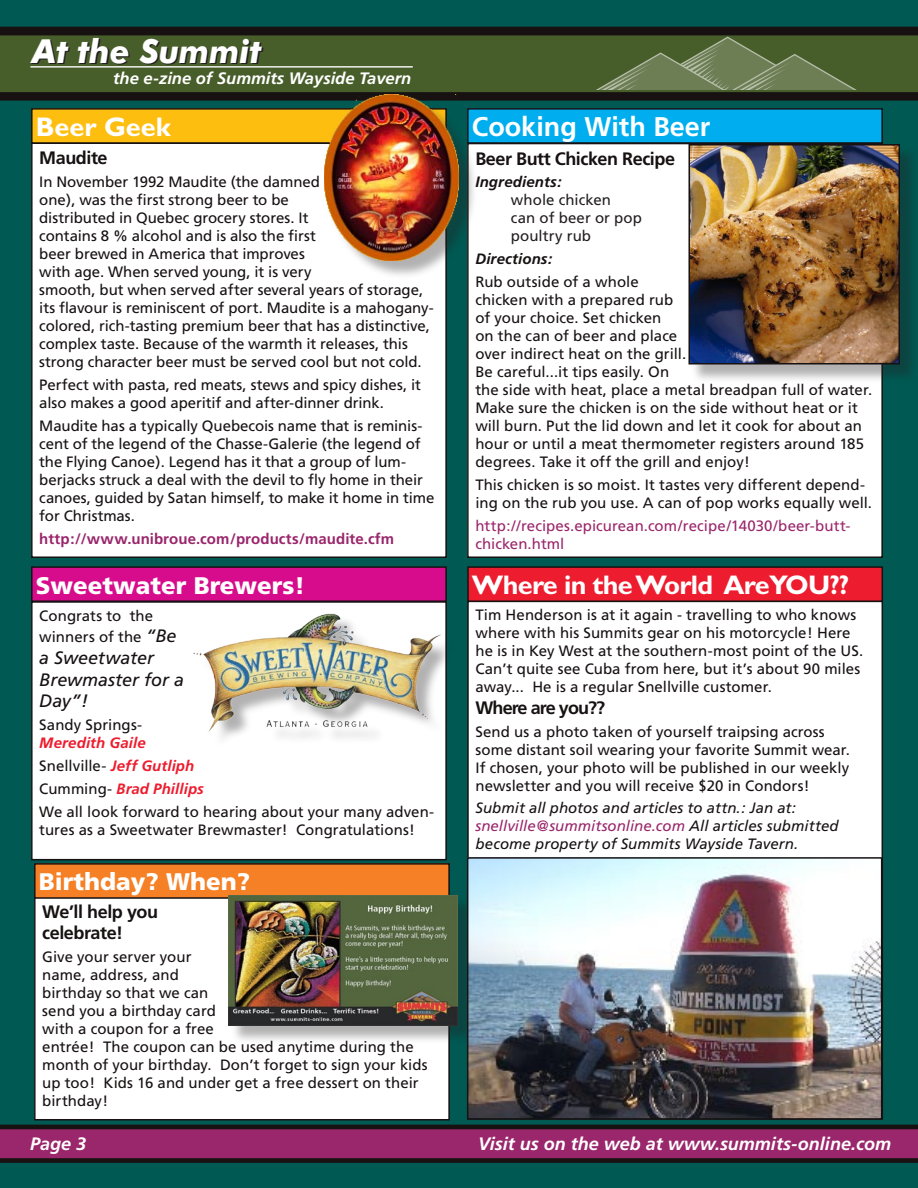
<style>
.page{position:relative;width:918px;height:1188px;background:#005953}
.page>*{position:absolute;margin:0;border:0;box-sizing:border-box;transform-origin:0 0}
.t1{font:italic 700 33.15px "Futura BT";color:#fff}
.News_Box_Titles{font:700 27px "Gill Sans";letter-spacing:-.025em;color:#fff}
.News_Box_Titles-2{font:700 27px "Frutiger";color:#fff}
.News_Box_Titles-3{font:700 27px "Gill Sans";color:#fff}
.News_Box_Titles-4{font:900 24px "Frutiger";color:#fff}
.Heads_in_Shorts{font:700 18px/21.6px "Frutiger";letter-spacing:-.025em;color:#171112}
.Footer_Type{font:italic 700 18px "Frutiger";color:#fff}
.Feature{font:italic 18px/21.6px "Frutiger";color:#171112}
.Heads_in_Shorts-2{font:700 18px "Frutiger";letter-spacing:-.05em;color:#171112}
.t2{font:italic 700 16.5px "Frutiger";color:#fff}
.Feature-2{font:15px/18px "Frutiger";color:#171112}
.Feature-3{font:italic 15px/18px "Frutiger";letter-spacing:.005em;color:#171112}
.Feature-4{font:15px/18px "Frutiger";color:#9a266b}
.Feature-5{font:700 15px "Frutiger";letter-spacing:.005em;color:#9a266b}
.feature_-_recipe_-_ingred_list{font:15px "Frutiger";letter-spacing:.005em;color:#231f20}
.Feature-6{font:italic 700 15px "Frutiger";letter-spacing:.01em;color:#171112}
.Feature-7{font:italic 700 15px "Frutiger";letter-spacing:.005em;color:#ed1c2e}
.s1{font-style:italic;font-size:18px}
.s2{font-weight:700;font-style:italic;color:#ed1c2e}
.s3{font-weight:400;font-style:normal;color:#171112}
.s4{color:#9a266b}
</style>
<div class="page">
<svg style="left:0;top:1125px;width:918px;height:38px;background:#7a2155"></svg>
<div style="left:0;top:27px;width:918px;height:74px;background:#171112"></div>
<svg style="left:0;top:34px;width:918px;height:60px;background:#435728"></svg>
<hr style="left:30px;top:66px;width:383px;height:2px;background:#fff">
<svg style="left:567px;top:36px;width:324px;height:54px;background:#5b6e40"></svg>
<div style="left:32px;top:143px;width:414px;height:414px;background:#fff"></div>
<div style="left:31px;top:142px;width:416px;height:416px;border:2px solid #171112"></div>
<div style="left:32px;top:109px;width:414px;height:34px;background:#febe10"></div>
<div style="left:31px;top:108px;width:416px;height:36px;border:2px solid #171112"></div>
<div style="left:468px;top:144px;width:414px;height:413px;background:#fff"></div>
<div style="left:468px;top:109px;width:414px;height:34px;background:#00aeef"></div>
<div style="left:467px;top:108px;width:416px;height:36px;border:2px solid #171112"></div>
<div style="left:35px;top:897px;width:414px;height:223px;background:#fff"></div>
<div style="left:34px;top:896px;width:416px;height:224px;border:2px solid #171112"></div>
<div style="left:35px;top:864px;width:414px;height:34px;background:#f58025"></div>
<div style="left:34px;top:863px;width:416px;height:36px;border:2px solid #171112"></div>
<div style="left:229px;top:896px;width:249px;height:149px;background:#231f20;opacity:.35"></div>
<img style="left:228px;top:895px;width:230px;height:130px">
<div style="left:468px;top:601px;width:414px;height:518px;background:#fff"></div>
<div style="left:468px;top:567px;width:414px;height:34px;background:#ed1c2e"></div>
<div style="left:467px;top:566px;width:416px;height:36px;border:2px solid #171112"></div>
<img style="left:470px;top:860px;width:409px;height:257px">
<div style="left:467px;top:857px;width:415px;height:263px;border:2px solid #171112"></div>
<div style="left:689px;top:145px;width:229px;height:240px;background:#231f20;opacity:.35"></div>
<img style="left:691px;top:147px;width:206px;height:214px">
<div style="left:688px;top:144px;width:212px;height:220px;border:2px solid #171112"></div>
<div style="left:326px;top:95px;width:153px;height:185px;background:#231f20;opacity:.35"></div>
<img style="left:325px;top:94px;width:134px;height:166px">
<div style="left:32px;top:602px;width:414px;height:258px;background:#fff"></div>
<div style="left:31px;top:601px;width:416px;height:259px;border:2px solid #171112"></div>
<div style="left:32px;top:567px;width:414px;height:34px;background:#d60c8c"></div>
<div style="left:31px;top:566px;width:416px;height:36px;border:2px solid #171112"></div>
<div style="left:197px;top:614px;width:261px;height:134px;background:#231f20;opacity:.35"></div>
<img style="left:193px;top:610px;width:252px;height:128px">
<p class="t1" style="left:32px;top:31px;width:231px">At the Summit</p>
<p class="t2" style="left:113px;top:68px;width:300px">the e-zine of Summits Wayside Tavern</p>
<p class="News_Box_Titles-3" style="left:36px;top:111px;width:136px">Beer Geek</p>
<p class="Heads_in_Shorts" style="left:39px;top:147px;width:70px">Maudite</p>
<p class="Feature-2" style="left:39px;top:173px;width:396px">In November 1992 Maudite (the damned<br>one), was the first strong beer to be<br>distributed in Quebec grocery stores. It<br>contains 8 % alcohol and is also the first<br>beer brewed in America that improves<br>with age. When served young, it is very<br>smooth, but when served after several years of storage, its flavour is reminiscent of port. Maudite is a mahogany&shy;colored, rich-tasting premium beer that has a distinctive, complex taste. Because of the warmth it releases, this strong character beer must be served cool but not cold.</p>
<p class="Feature-2" style="left:39px;top:376px;width:383px">Perfect with pasta, red meats, stews and spicy dishes, it also makes a good aperitif and after-dinner drink.</p>
<p class="Feature-2" style="left:39px;top:417px;width:397px">Maudite has a typically Quebecois name that is reminis&shy;cent of the legend of the Chasse-Galerie (the legend of the Flying Canoe). Legend has it that a group of lum&shy;berjacks struck a deal with the devil to fly home in their canoes, guided by Satan himself, to make it home in time for Christmas.</p>
<p class="Feature-5" style="left:39px;top:530px;width:356px">http://www.unibroue.com/products/maudite.cfm</p>
<p class="News_Box_Titles-4" style="left:36px;top:571px;width:271px">Sweetwater Brewers!</p>
<p class="Feature-2" style="left:39px;top:605px;width:139px;line-height:21.6px">Congrats to the winners of the <span class="s1">“Be</span></p>
<p class="Feature" style="left:39px;top:647px;width:146px">a Sweetwater<br>Brewmaster for a<br>Day”!</p>
<p class="Feature-2" style="left:39px;top:716px;width:108px">Sandy Springs-<br><span class="s2">Meredith Gaile</span></p>
<p class="Feature-2" style="left:39px;top:757px;width:157px">Snellville- <span class="s2">Jeff Gutliph</span></p>
<p class="Feature-7" style="left:39px;top:780px;width:166px"><span class="s3">Cumming-</span> Brad Phillips</p>
<p class="Feature-2" style="left:39px;top:802px;width:396px">We all look forward to hearing about your many adven&shy;tures as a Sweetwater Brewmaster! Congratulations!</p>
<p class="News_Box_Titles-4" style="left:39px;top:868px;width:213px">Birthday? When?</p>
<p class="Heads_in_Shorts" style="left:42px;top:901px;width:117px">We’ll help you celebrate!</p>
<p class="Feature-2" style="left:42px;top:948px;width:387px">Give your server your<br>name, address, and<br>birthday so that we can<br>send you a birthday card<br>with a coupon for a free<br>entrée! The coupon can be used anytime during the month of your birthday. Don’t forget to sign your kids up too! Kids 16 and under get a free dessert on their birthday!</p>
<p class="News_Box_Titles-2" style="left:472px;top:111px;width:240px">Cooking With Beer</p>
<p class="Heads_in_Shorts" style="left:475px;top:148px;width:201px">Beer Butt Chicken Recipe</p>
<p class="Feature-6" style="left:475px;top:173px;width:88px">Ingredients:</p>
<p class="feature_-_recipe_-_ingred_list" style="left:511px;top:191px;width:101px">whole chicken</p>
<p class="feature_-_recipe_-_ingred_list" style="left:511px;top:209px;width:133px">can of beer or pop</p>
<p class="feature_-_recipe_-_ingred_list" style="left:511px;top:227px;width:82px">poultry rub</p>
<p class="Feature-6" style="left:475px;top:250px;width:79px">Directions:</p>
<p class="Feature-2" style="left:475px;top:273px;width:398px">Rub outside of a whole<br>chicken with a prepared rub<br>of your choice. Set chicken<br>on the can of beer and place<br>over indirect heat on the grill.<br>Be careful...it tips easily. On<br>the side with heat, place a metal breadpan full of water.<br>Make sure the chicken is on the side without heat or it will burn. Put the lid down and let it cook for about an hour or until a meat thermometer registers around 185 degrees. Take it off the grill and enjoy!</p>
<p class="Feature-2" style="left:475px;top:476px;width:398px">This chicken is so moist. It tastes very different depend&shy;ing on the rub you use. A can of pop works equally well.</p>
<p class="Feature-4" style="left:475px;top:517px;width:377px">http://recipes.epicurean.com/recipe/14030/beer-butt&shy;chicken.html</p>
<p class="News_Box_Titles" style="left:472px;top:569px;width:379px">Where in the World AreYOU??</p>
<p class="Feature-2" style="left:475px;top:606px;width:389px">Tim Henderson is at it again - travelling to who knows where with his Summits gear on his motorcycle! Here he is in Key West at the southern-most point of the US.<br>Can’t quite see Cuba from here, but it’s about 90 miles away... He is a regular Snellville customer.</p>
<p class="Heads_in_Shorts-2" style="left:475px;top:697px;width:131px">Where are you??</p>
<p class="Feature-2" style="left:475px;top:722px;width:376px">Send us a photo taken of yourself traipsing across some distant soil wearing your favorite Summit wear.<br>If chosen, your photo will be published in our weekly newsletter and you will receive $20 in Condors!</p>
<p class="Feature-3" style="left:475px;top:799px;width:365px">Submit all photos and articles to attn.: Jan at: <span class="s4">snellville@summitsonline.com</span> All articles submitted become property of Summits Wayside Tavern.</p>
<p class="Footer_Type" style="left:30px;top:1133px;width:58px">Page 3</p>
<p class="Footer_Type" style="left:478px;top:1134px;width:414px">Visit us on the web at www.summits-online.com</p>
</div>
